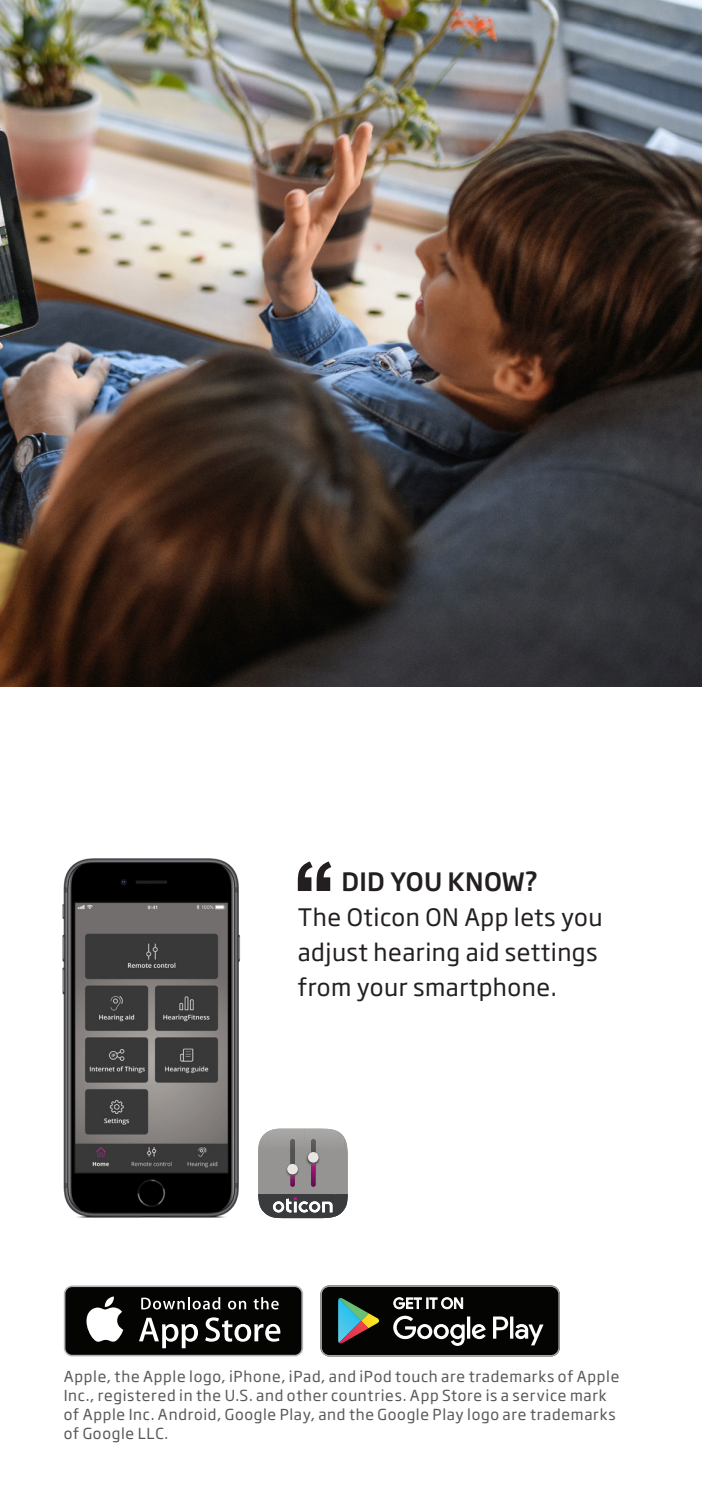
<style>
.page{position:relative;width:702px;height:1489px;background:#fff}
.page>*{position:absolute;margin:0;border:0;box-sizing:border-box;transform-origin:0 0}
.Did_you_know{font:500 25px "Soho Gothic Pro";letter-spacing:.015em;color:#231f20}
.Oti_body_9_5_14{font:23.75px/35px "Soho Gothic Pro";letter-spacing:.02em;color:#231f20}
.Oticon_Asterisk_6_7{font:15px/18.8px "Soho Gothic Pro";letter-spacing:.045em;color:#57585a}
</style>
<div class="page">
<img style="left:0;top:0;width:702px;height:686px">
<svg style="left:274px;top:1128px;width:74px;height:90px;background:#8e8a8b"></svg>
<svg style="left:320px;top:1285px;width:239px;height:71px;background:#2c302e"></svg>
<svg style="left:64px;top:1285px;width:239px;height:71px"></svg>
<div style="left:65px;top:1286px;width:236px;height:68px;background:#040503;border-radius:7px"></div>
<svg style="left:86px;top:1296px;width:37px;height:45px"></svg>
<svg style="left:139px;top:1317px;width:59px;height:31px"></svg>
<svg style="left:205px;top:1317px;width:75px;height:24px"></svg>
<svg style="left:141px;top:1297px;width:79px;height:12px"></svg>
<svg style="left:228px;top:1300px;width:18px;height:9px"></svg>
<svg style="left:253px;top:1297px;width:26px;height:12px"></svg>
<img style="left:62px;top:858px;width:212px;height:360px">
<svg style="left:298px;top:861px;width:33px;height:30px"></svg>
<p class="Did_you_know" style="left:341px;top:862px;width:198px">DID YOU KNOW?</p>
<p class="Oti_body_9_5_14" style="left:298px;top:898px;width:306px">The Oticon ON App lets you adjust hearing aid settings from your smartphone.</p>
<p class="Oticon_Asterisk_6_7" style="left:64px;top:1366px;width:557px">Apple, the Apple logo, iPhone, iPad, and iPod touch are trademarks of Apple Inc., registered in the U.S. and other countries. App Store is a service mark of Apple Inc. Android, Google Play, and the Google Play logo are trademarks of Google LLC.</p>
</div>
